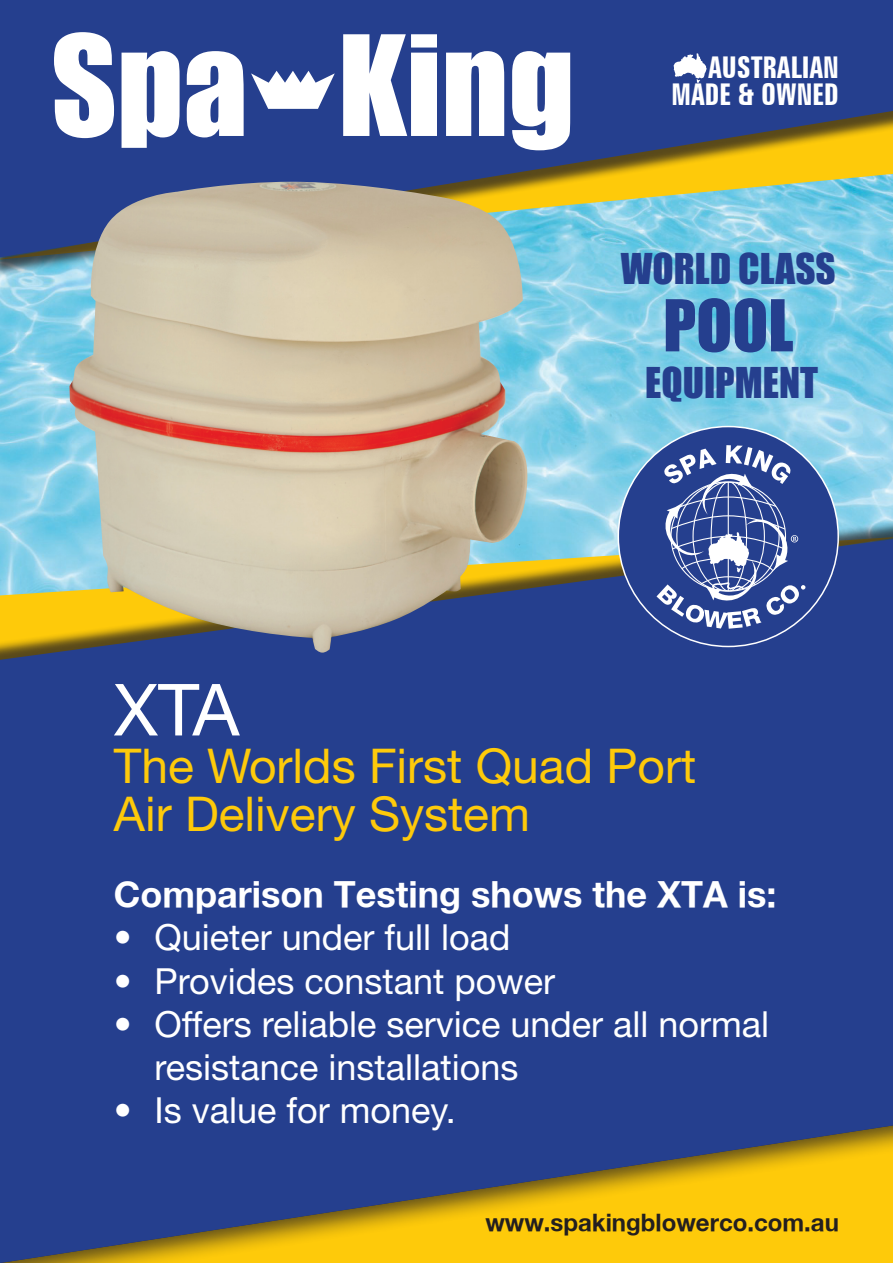
<style>
.page{position:relative;width:893px;height:1263px;background:#fff}
.page>*{position:absolute;margin:0;border:0;box-sizing:border-box;transform-origin:0 0}
.t1{font:72px "Helvetica Neue LT Std";color:#fff}
.t2{font:66px "Impact";color:#253f8e}
.t3{font:48px/48px "Helvetica Neue LT Std";color:#feca0a}
.t4{font:39px "Impact";color:#253f8e}
.t5{font:36px/43.2px "Helvetica Neue LT Std";color:#fff}
.t6{font:700 36px "Helvetica Neue";color:#fff}
.t7{font:700 extra-condensed 30px/27px "Zurich BT";color:#fff;text-align:right}
.t8{font:700 24px "Helvetica Neue";color:#231f20}
</style>
<div class="page">
<img style="left:0;top:278px;width:893px;height:242px">
<div style="left:0;top:0;width:893px;height:278px;background:#231f20;opacity:.75"></div>
<svg style="left:0;top:0;width:893px;height:257px;background:#4d678b"></svg>
<div style="left:0;top:539px;width:893px;height:575px;background:#253f8e"></div>
<div style="left:618px;top:427px;width:220px;height:219px;background:#253f8e;border-radius:50%"></div>
<svg style="left:656px;top:445px;width:149px;height:184px"></svg>
<svg style="left:54px;top:32px;width:516px;height:118px"></svg>
<svg style="left:251px;top:71px;width:84px;height:38px"></svg>
<img style="left:69px;top:182px;width:460px;height:471px">
<div style="left:0;top:1114px;width:893px;height:149px;background:#231f20;opacity:.75"></div>
<svg style="left:673px;top:53px;width:34px;height:30px"></svg>
<p class="t7" style="left:672px;top:54px;width:169px">AUSTRALIAN<br>MADE &amp; OWNED</p>
<p class="t4" style="left:621px;top:238px;width:216px">WORLD CLASS</p>
<h2 class="t2" style="left:663px;top:274px;width:132px">POOL</h2>
<p class="t4" style="left:645px;top:353px;width:174px">EQUIPMENT</p>
<h1 class="t1" style="left:114px;top:667px;width:127px">XTA</h1>
<h3 class="t3" style="left:114px;top:742px;width:584px">The Worlds First Quad Port<br>Air Delivery System</h3>
<p class="t6" style="left:114px;top:872px;width:664px">Comparison Testing shows the XTA is:</p>
<p class="t5" style="left:114px;top:915px;width:398px">• Quieter under full load</p>
<p class="t5" style="left:114px;top:958px;width:443px">• Provides constant power</p>
<p class="t5" style="left:154px;top:1002px;width:616px;text-indent:-40px">• Offers reliable service under all normal resistance installations</p>
<p class="t5" style="left:114px;top:1088px;width:343px">• Is value for money.</p>
<p class="t8" style="left:485px;top:1208px;width:355px">www.spakingblowerco.com.au</p>
</div>
